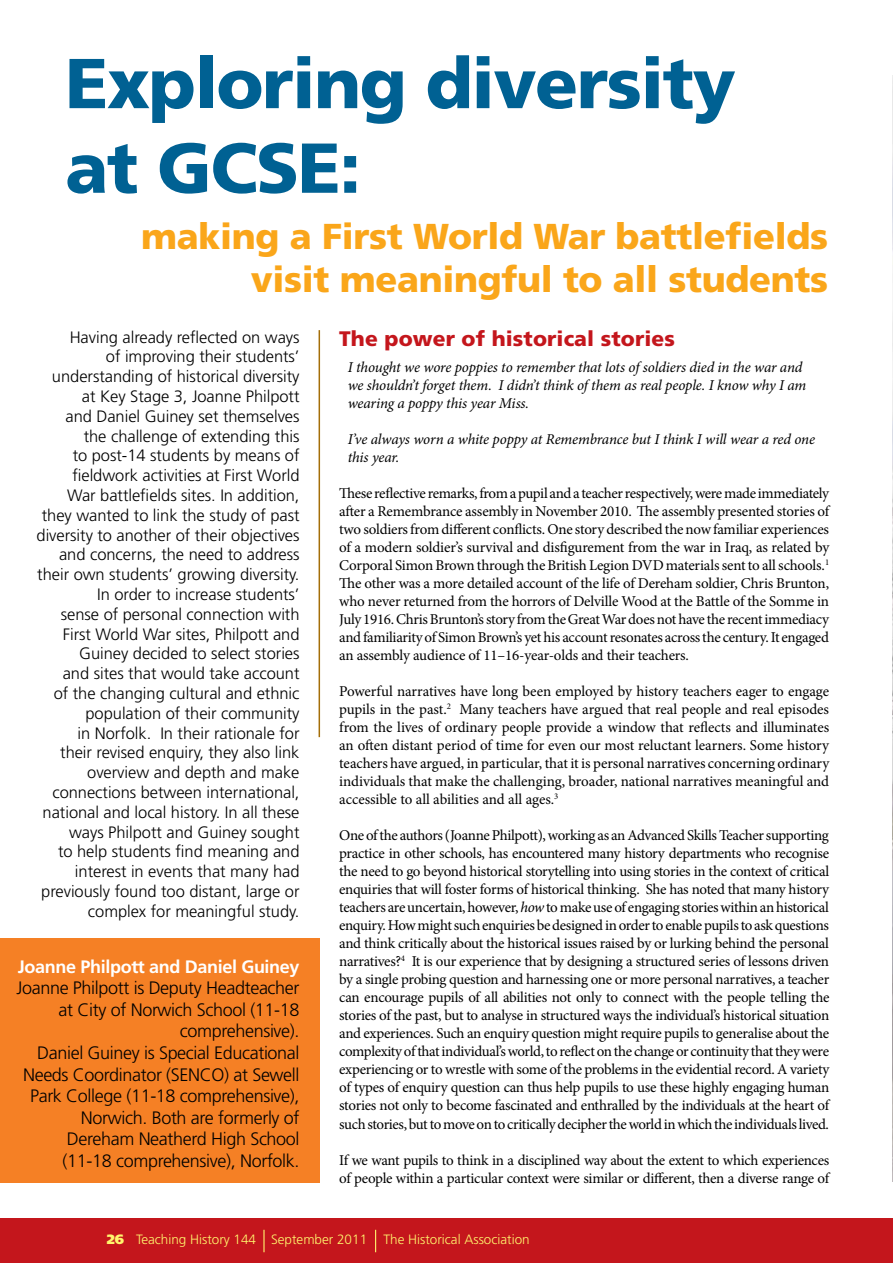
<style>
.page{position:relative;width:893px;height:1263px;background:#fff}
.page>*{position:absolute;margin:0;border:0;box-sizing:border-box;transform-origin:0 0}
.t1{font:900 70.5px/84.6px "Frutiger LT Std";letter-spacing:-.02em;color:#006193}
.t2{font:900 36px/43.2px "Frutiger LT Std";letter-spacing:-.01em;color:#faa61a;text-align:right}
.t3{font:900 21px "Frutiger LT Std";letter-spacing:.005em;color:#c4161c}
.t4{font:300 18px/21.6px "Frutiger LT Std";letter-spacing:-.02em;color:#000;text-align:right}
.t5{font:700 18px "Frutiger LT Std";letter-spacing:-.02em;color:#fff}
.t6{font:300 16.5px/19.8px "Frutiger LT Std";letter-spacing:-.005em;color:#000;text-align:right}
.t7{font:15px/18px "Minion Pro";letter-spacing:-.02em;color:#000;text-align:justify}
.t8{font:italic 15px/18px "Minion Pro";letter-spacing:-.01em;color:#000}
.t9{font:300 13.5px "Frutiger LT Std";color:#fff56d}
.s1{font-style:italic}
.s2{font-weight:900}
</style>
<div class="page">
<div style="left:0;top:1218px;width:893px;height:45px;background:#c4161c"></div>
<hr style="left:263px;top:1230px;width:2px;height:22px;background:#fff56d">
<svg style="left:375px;top:1230px;width:1px;height:22px"></svg>
<img style="left:892px;top:75px;width:1px;height:1106px">
<div style="left:0;top:938px;width:319px;height:244px;background:#f58025"></div>
<hr style="left:319px;top:330px;width:1px;height:407px;background:#a46e08">
<h1 class="t1" style="left:65px;top:41px;width:672px">Exploring diversity at GCSE</h1>
<h1 class="t1" style="left:339px;top:126px;width:23px">:</h1>
<h2 class="t2" style="left:141px;top:214px;width:688px">making a First World War battlefields visit meaningful to all students</h2>
<p class="t6" style="left:37px;top:327px;width:264px">Having already reflected on ways<br>of improving their students’ understanding of historical diversity at Key Stage 3, Joanne Philpott<br>and Daniel Guiney set themselves<br>the challenge of extending this<br>to post-14 students by means of fieldwork activities at First World<br>War battlefields sites. In addition, they wanted to link the study of past diversity to another of their objectives and concerns, the need to address their own students’ growing diversity.<br>In order to increase students’<br>sense of personal connection with First World War sites, Philpott and Guiney decided to select stories<br>and sites that would take account<br>of the changing cultural and ethnic population of their community<br>in Norfolk. In their rationale for<br>their revised enquiry, they also link overview and depth and make connections between international, national and local history. In all these ways Philpott and Guiney sought<br>to help students find meaning and interest in events that many had previously found too distant, large or complex for meaningful study.</p>
<h3 class="t3" style="left:339px;top:326px;width:337px">The power of historical stories</h3>
<p class="t8" style="left:348px;top:359px;width:460px">I thought we wore poppies to remember that lots of soldiers died in the war and we shouldn’t forget them. I didn’t think of them as real people. I know why I am wearing a poppy this year Miss.</p>
<p class="t8" style="left:348px;top:431px;width:469px">I’ve always worn a white poppy at Remembrance but I think I will wear a red one this year.</p>
<p class="t7" style="left:339px;top:485px;width:492px">These reflective remarks, from a pupil and a teacher respectively, were made immediately after a Remembrance assembly in November 2010. The assembly presented stories of two soldiers from different conflicts. One story described the now familiar experiences of a modern soldier’s survival and disfigurement from the war in Iraq, as related by Corporal Simon Brown through the British Legion DVD materials sent to all schools.<sup>1<br></sup>The other was a more detailed account of the life of Dereham soldier, Chris Brunton, who never returned from the horrors of Delville Wood at the Battle of the Somme in July 1916. Chris Brunton’s story from the Great War does not have the recent immediacy and familiarity of Simon Brown’s yet his account resonates across the century. It engaged an assembly audience of 11–16-year-olds and their teachers.</p>
<p class="t7" style="left:339px;top:683px;width:492px">Powerful narratives have long been employed by history teachers eager to engage pupils in the past.<sup>2</sup> Many teachers have argued that real people and real episodes from the lives of ordinary people provide a window that reflects and illuminates an often distant period of time for even our most reluctant learners. Some history teachers have argued, in particular, that it is personal narratives concerning ordinary individuals that make the challenging, broader, national narratives meaningful and accessible to all abilities and all ages.<sup>3</sup></p>
<p class="t7" style="left:339px;top:827px;width:492px">One of the authors (Joanne Philpott), working as an Advanced Skills Teacher supporting practice in other schools, has encountered many history departments who recognise the need to go beyond historical storytelling into using stories in the context of critical enquiries that will foster forms of historical thinking. She has noted that many history teachers are uncertain, however, <span class="s1">how</span> to make use of engaging stories within an historical enquiry. How might such enquiries be designed in order to enable pupils to ask questions and think critically about the historical issues raised by or lurking behind the personal narratives?<sup>4</sup> It is our experience that by designing a structured series of lessons driven by a single probing question and harnessing one or more personal narratives, a teacher can encourage pupils of all abilities not only to connect with the people telling the stories of the past, but to analyse in structured ways the individual’s historical situation and experiences. Such an enquiry question might require pupils to generalise about the complexity of that individual’s world, to reflect on the change or continuity that they were experiencing or to wrestle with some of the problems in the evidential record. A variety of types of enquiry question can thus help pupils to use these highly engaging human stories not only to become fascinated and enthralled by the individuals at the heart of such stories, but to move on to critically decipher the world in which the individuals lived.</p>
<p class="t7" style="left:339px;top:1151px;width:492px">If we want pupils to think in a disciplined way about the extent to which experiences of people within a particular context were similar or different, then a diverse range of</p>
<p class="t5" style="left:18px;top:956px;width:283px">Joanne Philpott and Daniel Guiney</p>
<p class="t4" style="left:16px;top:977px;width:285px">Joanne Philpott is Deputy Headteacher at City of Norwich School (11-18 comprehensive).<br>Daniel Guiney is Special Educational<br>Needs Coordinator (SENCO) at Sewell<br>Park College (11-18 comprehensive),<br>Norwich. Both are formerly of<br>Dereham Neatherd High School (11-18 comprehensive), Norfolk.</p>
<p class="t9" style="left:107px;top:1232px;width:424px"><span class="s2">26</span> Teaching History 144 September 2011 The Historical Association</p>
</div>
